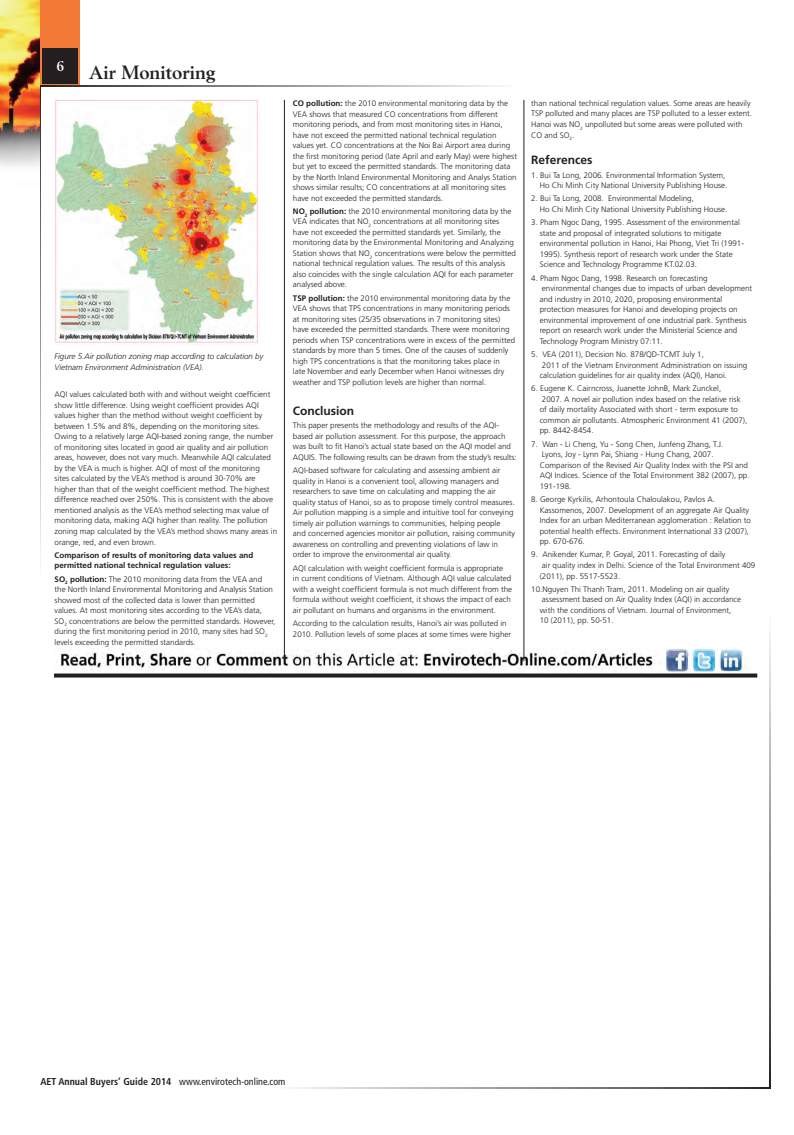
<style>
.page{position:relative;width:794px;height:1135px;background:#fff}
.page>*{position:absolute;margin:0;border:0;box-sizing:border-box;transform-origin:0 0}
.t1{font:700 19px "Berling";color:#231f20}
.t2{font:700 14px "Berling";color:#fff}
.t3{font:700 12px "Frutiger";color:#231f20}
.t4{font:700 condensed 10px "Frutiger";color:#231f20}
.t5{font:300 8px/10.5px "Frutiger";color:#231f20}
.t6{font:italic 300 8px/11px "Frutiger";color:#231f20}
.t7{font:700 8px/10.5px "Frutiger";color:#231f20}
.s1{font-weight:700}
.s2{font-weight:400}
</style>
<div class="page">
<img style="left:0;top:0;width:40px;height:167px">
<div style="left:40px;top:0;width:40px;height:86px;background:#f37937"></div>
<div style="left:43px;top:48px;width:35px;height:36px;background:#231f20"></div>
<svg style="left:41px;top:86px;width:459px;height:1px"></svg>
<svg style="left:40px;top:86px;width:1px;height:477px"></svg>
<svg style="left:769px;top:629px;width:1px;height:458px"></svg>
<svg style="left:294px;top:1087px;width:476px;height:1px"></svg>
<img style="left:54px;top:100px;width:205px;height:244px">
<img style="left:60px;top:648px;width:688px;height:25px">
<hr style="left:523px;top:100px;width:1px;height:561px;background:#231f20">
<hr style="left:284px;top:100px;width:1px;height:561px;background:#231f20">
<svg style="left:54px;top:673px;width:703px;height:4px;background:#3f3c3d"></svg>
<p class="t2" style="left:56px;top:58px;width:9px">6</p>
<p class="t1" style="left:89px;top:61px;width:128px">Air Monitoring</p>
<p class="t6" style="left:55px;top:351px;width:210px">Figure 5.Air pollution zoning map according to calculation by<br>Vietnam Environment Administration (VEA).</p>
<p class="t5" style="left:55px;top:389px;width:224px">AQI values calculated both with and without weight coefficient show little difference. Using weight coefficient provides AQI values higher than the method without weight coefficient by between 1.5% and 8%, depending on the monitoring sites.<br>Owing to a relatively large AQI-based zoning range, the number of monitoring sites located in good air quality and air pollution areas, however, does not vary much. Meanwhile AQI calculated by the VEA is much is higher. AQI of most of the monitoring<br>sites calculated by the VEA’s method is around 30-70% are higher than that of the weight coefficient method. The highest difference reached over 250%. This is consistent with the above mentioned analysis as the VEA’s method selecting max value of monitoring data, making AQI higher than reality. The pollution zoning map calculated by the VEA’s method shows many areas in orange, red, and even brown.</p>
<p class="t7" style="left:55px;top:549px;width:200px">Comparison of results of monitoring data values and permitted national technical regulation values:</p>
<p class="t5" style="left:55px;top:573px;width:222px"><span class="s1">SO</span><sub>2</sub> <span class="s1">pollution:</span> The 2010 monitoring data from the VEA and<br>the North Inland Environmental Monitoring and Analysis Station showed most of the collected data is lower than permitted values. At most monitoring sites according to the VEA’s data, SO<sub>2</sub> concentrations are below the permitted standards. However, during the first monitoring period in 2010, many sites had SO<sub>2 </sub>levels exceeding the permitted standards.</p>
<p class="t5" style="left:293px;top:98px;width:225px"><span class="s1">CO pollution:</span> the 2010 environmental monitoring data by the VEA shows that measured CO concentrations from different monitoring periods, and from most monitoring sites in Hanoi, have not exceed the permitted national technical regulation values yet. CO concentrations at the Noi Bai Airport area during the first monitoring period (late April and early May) were highest but yet to exceed the permitted standards. The monitoring data by the North Inland Environmental Monitoring and Analys Station shows similar results; CO concentrations at all monitoring sites have not exceeded the permitted standards.</p>
<p class="t5" style="left:293px;top:206px;width:224px"><span class="s1">NO</span><sub>2</sub> <span class="s1">pollution:</span> the 2010 environmental monitoring data by the VEA indicates that NO<sub>2</sub> concentrations at all monitoring sites have not exceeded the permitted standards yet. Similarly, the monitoring data by the Environmental Monitoring and Analyzing Station shows that NO<sub>2</sub> concentrations were below the permitted national technical regulation values. The results of this analysis also coincides with the single calculation AQI for each parameter analysed above.</p>
<p class="t5" style="left:293px;top:293px;width:224px"><span class="s1">TSP pollution:</span> the 2010 environmental monitoring data by the VEA shows that TPS concentrations in many monitoring periods at monitoring sites (25/35 observations in 7 monitoring sites) have exceeded the permitted standards. There were monitoring periods when TSP concentrations were in excess of the permitted standards by more than 5 times. One of the causes of suddenly high TPS concentrations is that the monitoring takes place in<br>late November and early December when Hanoi witnesses dry weather and TSP pollution levels are higher than normal.</p>
<p class="t3" style="left:293px;top:404px;width:63px">Conclusion</p>
<p class="t5" style="left:293px;top:420px;width:225px">This paper presents the methodology and results of the AQI&shy;based air pollution assessment. For this purpose, the approach was built to fit Hanoi’s actual state based on the AQI model and AQUIS. The following results can be drawn from the study’s results:</p>
<p class="t5" style="left:293px;top:465px;width:223px">AQI-based software for calculating and assessing ambient air quality in Hanoi is a convenient tool, allowing managers and researchers to save time on calculating and mapping the air quality status of Hanoi, so as to propose timely control measures.<br>Air pollution mapping is a simple and intuitive tool for conveying timely air pollution warnings to communities, helping people and concerned agencies monitor air pollution, raising community awareness on controlling and preventing violations of law in order to improve the environmental air quality.</p>
<p class="t5" style="left:293px;top:562px;width:221px">AQI calculation with weight coefficient formula is appropriate<br>in current conditions of Vietnam. Although AQI value calculated with a weight coefficient formula is not much different from the formula without weight coefficient, it shows the impact of each air pollutant on humans and organisms in the environment.</p>
<p class="t5" style="left:293px;top:618px;width:220px">According to the calculation results, Hanoi’s air was polluted in<br>2010. Pollution levels of some places at some times were higher</p>
<p class="t5" style="left:531px;top:98px;width:222px">than national technical regulation values. Some areas are heavily TSP polluted and many places are TSP polluted to a lesser extent.<br>Hanoi was NO<sub>2</sub> unpolluted but some areas were polluted with CO and SO<sub>2</sub>.</p>
<p class="t3" style="left:531px;top:153px;width:63px">References</p>
<p class="t5" style="left:531px;top:170px;width:196px">1. Bui Ta Long, 2006. Environmental Information System,</p>
<p class="t5" style="left:539px;top:180px;width:189px">Ho Chi Minh City National University Publishing House.</p>
<p class="t5" style="left:531px;top:193px;width:164px">2. Bui Ta Long, 2008. Environmental Modeling,</p>
<p class="t5" style="left:539px;top:204px;width:189px">Ho Chi Minh City National University Publishing House.</p>
<p class="t5" style="left:531px;top:217px;width:210px">3. Pham Ngoc Dang, 1995. Assessment of the environmental</p>
<p class="t5" style="left:539px;top:228px;width:206px">state and proposal of integrated solutions to mitigate environmental pollution in Hanoi, Hai Phong, Viet Tri (1991- 1995). Synthesis report of research work under the State Science and Technology Programme KT.02.03.</p>
<p class="t5" style="left:531px;top:273px;width:178px">4. Pham Ngoc Dang, 1998. Research on forecasting</p>
<p class="t5" style="left:539px;top:283px;width:214px">environmental changes due to impacts of urban development and industry in 2010, 2020, proposing environmental protection measures for Hanoi and developing projects on environmental improvement of one industrial park. Synthesis report on research work under the Ministerial Science and Technology Program Ministry 07:11.</p>
<p class="t5" style="left:531px;top:349px;width:174px">5. VEA (2011), Decision No. 878/QD-TCMT July 1,</p>
<p class="t5" style="left:539px;top:359px;width:209px">2011 of the Vietnam Environment Administration on issuing calculation guidelines for air quality index (AQI), Hanoi.</p>
<p class="t5" style="left:531px;top:383px;width:191px">6. Eugene K. Cairncross, Juanette JohnB, Mark Zunckel,</p>
<p class="t5" style="left:539px;top:394px;width:209px">2007. A novel air pollution index based on the relative risk of daily mortality Associated with short - term exposure to common air pollutants. Atmospheric Environment 41 (2007), pp. 8442-8454.</p>
<p class="t5" style="left:531px;top:439px;width:194px">7. Wan - Li Cheng, Yu - Song Chen, Junfeng Zhang, T.J.</p>
<p class="t5" style="left:539px;top:449px;width:211px">Lyons, Joy - Lynn Pai, Shiang - Hung Chang, 2007.<br>Comparison of the Revised Air Quality Index with the PSI and AQI Indices. Science of the Total Environment 382 (2007), pp.<br>191-198.</p>
<p class="t5" style="left:531px;top:494px;width:185px">8. George Kyrkilis, Arhontoula Chaloulakou, Pavlos A.</p>
<p class="t5" style="left:539px;top:504px;width:213px">Kassomenos, 2007. Development of an aggregate Air Quality Index for an urban Mediterranean agglomeration : Relation to potential health effects. Environment International 33 (2007), pp. 670-676.</p>
<p class="t5" style="left:531px;top:549px;width:195px">9. Anikender Kumar, P. Goyal, 2011. Forecasting of daily</p>
<p class="t5" style="left:539px;top:560px;width:217px">air quality index in Delhi. Science of the Total Environment 409 (2011), pp. 5517-5523.</p>
<p class="t5" style="left:531px;top:584px;width:199px">10.Nguyen Thi Thanh Tram, 2011. Modeling on air quality</p>
<p class="t5" style="left:539px;top:594px;width:203px">assessment based on Air Quality Index (AQI) in accordance with the conditions of Vietnam. Journal of Environment,<br>10 (2011), pp. 50-51.</p>
<p class="t4" style="left:40px;top:1075px;width:246px">AET Annual Buyers’ Guide 2014 <span class="s2">www.envirotech-online.com</span></p>
</div>
